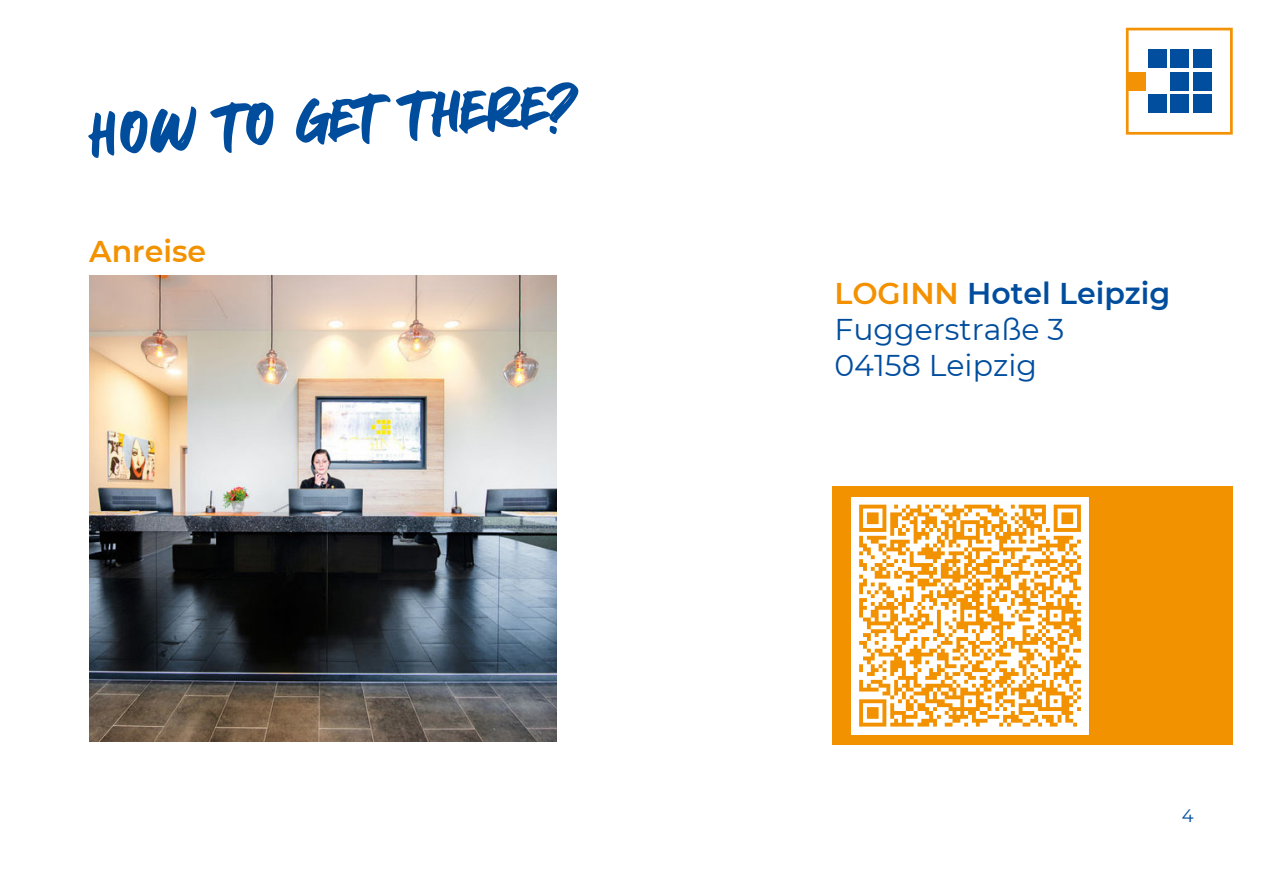
<style>
.page{position:relative;width:1263px;height:894px;background:#fff}
.page>*{position:absolute;margin:0;border:0;box-sizing:border-box;transform-origin:0 0}
.t1{font:55.5px "Sabarian";color:#004d9e}
.t2{font:30px/36px "Montserrat";color:#004d9e}
.t3{font:600 30px "Montserrat";color:#f39200}
.t4{font:18px "Montserrat";color:#004d9e}
.s1{font-weight:600;color:#f39100}
.s2{font-weight:600}
</style>
<div class="page">
<div style="left:833px;top:486px;width:400px;height:258px;background:#f39200"></div>
<svg style="left:1126px;top:28px;width:107px;height:107px"></svg>
<div style="left:851px;top:496px;width:238px;height:238px;background:#fff"></div>
<svg style="left:859px;top:504px;width:222px;height:223px"></svg>
<img style="left:89px;top:275px;width:468px;height:465px">
<h1 class="t1" style="left:89px;top:104px;width:490px;rotate:-4deg">How to get there?</h1>
<p class="t3" style="left:89px;top:230px;width:118px">Anreise</p>
<p class="t2" style="left:834px;top:274px;width:337px"><span class="s1">LOGINN</span> <span class="s2">Hotel Leipzig<br></span>Fuggerstraße 3<br>04158 Leipzig</p>
<p class="t4" style="left:1182px;top:803px;width:13px">4</p>
</div>
